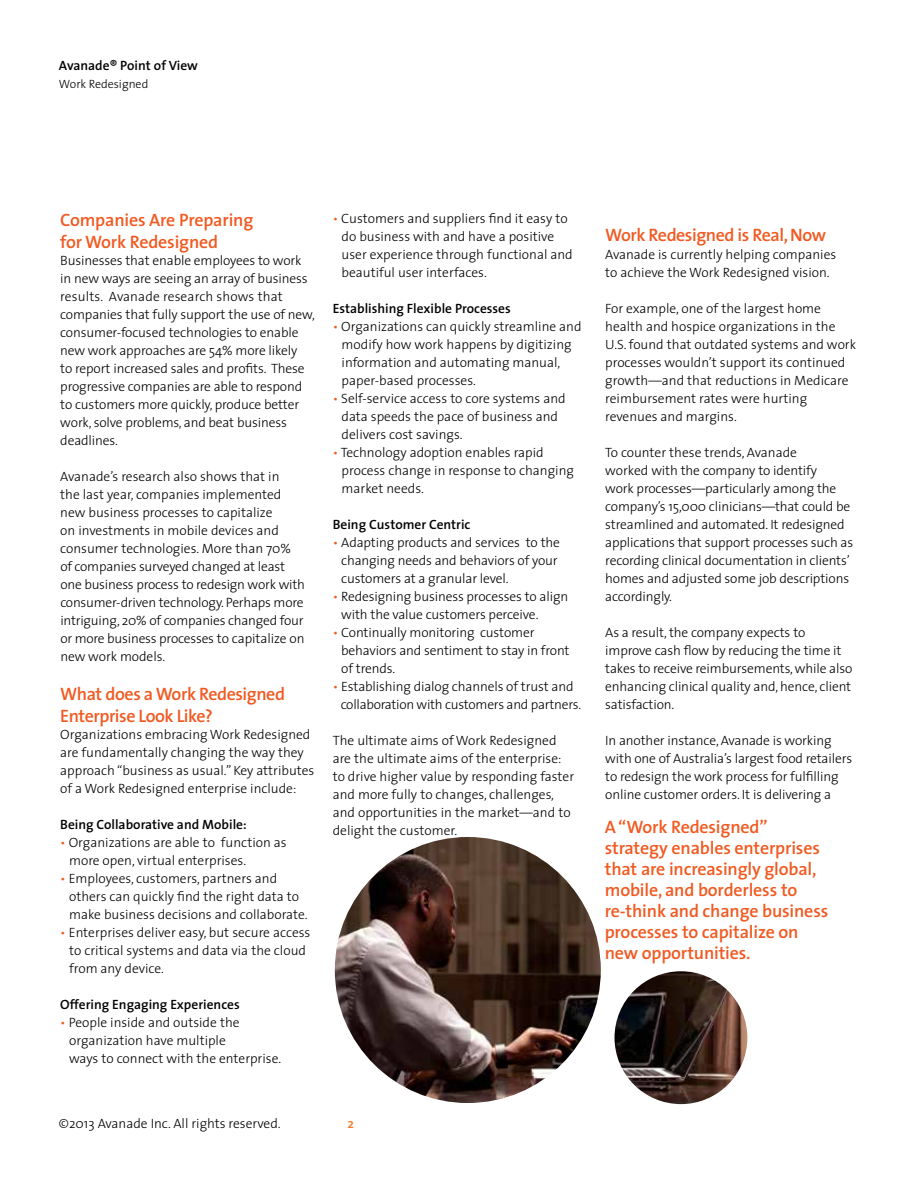
<style>
.page{position:relative;width:918px;height:1188px;background:#fff}
.page>*{position:absolute;margin:0;border:0;box-sizing:border-box;transform-origin:0 0}
.t1{font:600 18px/21px "The Sans";letter-spacing:-.01em;color:#f15a22}
.t2{font:300 13.5px/18px "The Sans";letter-spacing:-.01em;color:#000}
.t3{font:600 13.5px "The Sans";color:#000}
.t4{font:600 13.5px "The Sans";color:#f47929}
.t5{font:300 12px "The Sans";color:#000}
.s1{color:#f15a22}
</style>
<div class="page">
<img style="left:335px;top:837px;width:266px;height:266px;border-radius:133px">
<img style="left:615px;top:971px;width:132px;height:133px;border-radius:66px">
<p class="t3" style="left:59px;top:56px;width:141px">Avanade® Point of View</p>
<p class="t5" style="left:59px;top:74px;width:91px">Work Redesigned</p>
<h1 class="t1" style="left:60px;top:210px;width:195px">Companies Are Preparing for Work Redesigned</h1>
<p class="t2" style="left:60px;top:252px;width:256px">Businesses that enable employees to work in new ways are seeing an array of business results. Avanade research shows that companies that fully support the use of new, consumer-focused technologies to enable new work approaches are 54% more likely<br>to report increased sales and profits. These progressive companies are able to respond to customers more quickly, produce better work, solve problems, and beat business deadlines.</p>
<p class="t2" style="left:60px;top:467px;width:246px">Avanade’s research also shows that in<br>the last year, companies implemented new business processes to capitalize<br>on investments in mobile devices and consumer technologies. More than 70% of companies surveyed changed at least one business process to redesign work with consumer-driven technology. Perhaps more intriguing, 20% of companies changed four or more business processes to capitalize on new work models.</p>
<h1 class="t1" style="left:60px;top:684px;width:226px">What does a Work Redesigned<br>Enterprise Look Like?</h1>
<p class="t2" style="left:60px;top:726px;width:256px">Organizations embracing Work Redesigned are fundamentally changing the way they approach “business as usual.” Key attributes of a Work Redesigned enterprise include:</p>
<p class="t3" style="left:60px;top:816px;width:188px">Being Collaborative and Mobile:</p>
<p class="t2" style="left:69px;top:833px;width:219px;text-indent:-9px"><span class="s1">•</span> Organizations are able to function as more open, virtual enterprises.</p>
<p class="t2" style="left:69px;top:869px;width:240px;text-indent:-9px"><span class="s1">•</span> Employees, customers, partners and others can quickly find the right data to make business decisions and collaborate.</p>
<p class="t2" style="left:69px;top:923px;width:243px;text-indent:-9px"><span class="s1">•</span> Enterprises deliver easy, but secure access to critical systems and data via the cloud from any device.</p>
<p class="t3" style="left:60px;top:996px;width:181px">Offering Engaging Experiences</p>
<p class="t2" style="left:69px;top:1013px;width:214px;text-indent:-9px"><span class="s1">•</span> People inside and outside the organization have multiple<br>ways to connect with the enterprise.</p>
<p class="t2" style="left:342px;top:209px;width:233px;text-indent:-9px"><span class="s1">•</span> Customers and suppliers find it easy to do business with and have a positive user experience through functional and beautiful user interfaces.</p>
<p class="t3" style="left:333px;top:300px;width:180px">Establishing Flexible Processes</p>
<p class="t2" style="left:342px;top:317px;width:241px;text-indent:-9px"><span class="s1">•</span> Organizations can quickly streamline and modify how work happens by digitizing information and automating manual, paper-based processes.</p>
<p class="t2" style="left:342px;top:389px;width:226px;text-indent:-9px"><span class="s1">•</span> Self-service access to core systems and data speeds the pace of business and delivers cost savings.</p>
<p class="t2" style="left:342px;top:443px;width:234px;text-indent:-9px"><span class="s1">•</span> Technology adoption enables rapid process change in response to changing market needs.</p>
<p class="t3" style="left:333px;top:515px;width:139px">Being Customer Centric</p>
<p class="t2" style="left:341px;top:533px;width:220px;text-indent:-8px"><span class="s1">•</span> Adapting products and services to the changing needs and behaviors of your customers at a granular level.</p>
<p class="t2" style="left:341px;top:587px;width:229px;text-indent:-8px"><span class="s1">•</span> Redesigning business processes to align with the value customers perceive.</p>
<p class="t2" style="left:341px;top:623px;width:230px;text-indent:-8px"><span class="s1">•</span> Continually monitoring customer behaviors and sentiment to stay in front of trends.</p>
<p class="t2" style="left:333px;top:677px;width:250px;text-align:center"><span class="s1">•</span> Establishing dialog channels of trust and collaboration with customers and partners.</p>
<p class="t2" style="left:333px;top:731px;width:243px">The ultimate aims of Work Redesigned are the ultimate aims of the enterprise: to drive higher value by responding faster and more fully to changes, challenges, and opportunities in the market—and to delight the customer.</p>
<p class="t2" style="left:59px;top:1114px;width:223px">©2013 Avanade Inc. All rights reserved.</p>
<p class="t4" style="left:348px;top:1115px;width:8px">2</p>
<h1 class="t1" style="left:605px;top:224px;width:222px">Work Redesigned is Real, Now</h1>
<p class="t2" style="left:605px;top:245px;width:233px">Avanade is currently helping companies to achieve the Work Redesigned vision.</p>
<p class="t2" style="left:605px;top:299px;width:252px">For example, one of the largest home health and hospice organizations in the U.S. found that outdated systems and work processes wouldn’t support its continued growth—and that reductions in Medicare reimbursement rates were hurting revenues and margins.</p>
<p class="t2" style="left:605px;top:443px;width:250px">To counter these trends, Avanade<br>worked with the company to identify<br>work processes—particularly among the company’s 15,000 clinicians—that could be streamlined and automated. It redesigned applications that support processes such as recording clinical documentation in clients’ homes and adjusted some job descriptions accordingly.</p>
<p class="t2" style="left:605px;top:623px;width:249px">As a result, the company expects to improve cash flow by reducing the time it takes to receive reimbursements, while also enhancing clinical quality and, hence, client satisfaction.</p>
<p class="t2" style="left:605px;top:731px;width:248px">In another instance, Avanade is working with one of Australia’s largest food retailers to redesign the work process for fulfilling online customer orders. It is delivering a</p>
<h1 class="t1" style="left:605px;top:817px;width:225px">A “Work Redesigned” strategy enables enterprises that are increasingly global, mobile, and borderless to re-think and change business processes to capitalize on new opportunities.</h1>
</div>
